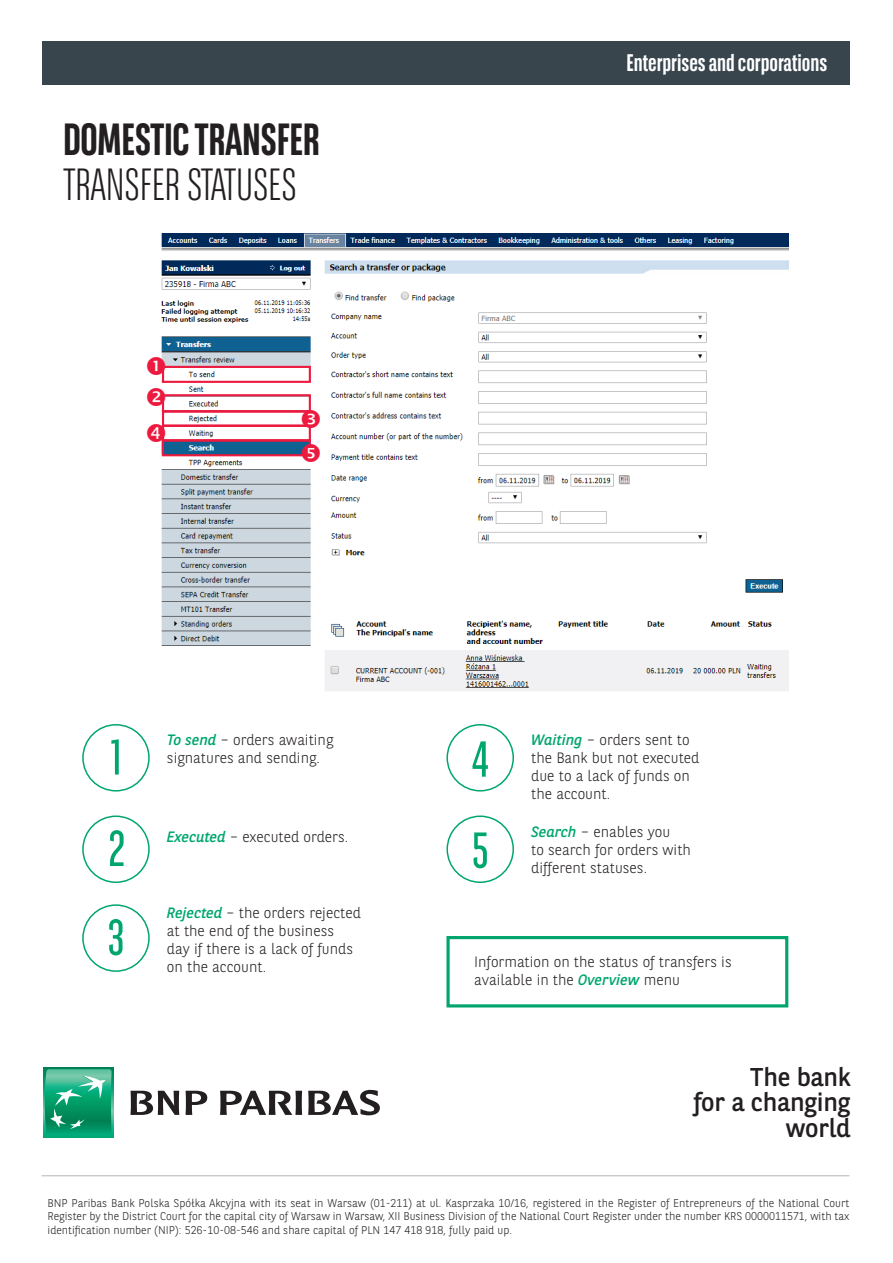
<style>
.page{position:relative;width:893px;height:1263px;background:#fff}
.page>*{position:absolute;margin:0;border:0;box-sizing:border-box;transform-origin:0 0}
.t1{font:50.4px "BNPP Sans Condensed";color:#00a66e}
.t2{font:700 45px/45px "BNPP Sans Condensed";letter-spacing:-.01em;color:#231f20}
.t3{font:25.65px/25.7px "BNPP Sans";letter-spacing:-.01em;color:#231f20;text-align:right}
.t4{font:700 24px "BNPP Sans Condensed";color:#fff}
.t5{font:300 15px/18px "BNPP Sans";color:#231f20}
.t6{font:300 11.25px/13.5px "BNPP Sans";color:#231f20;text-align:justify}
.s1{font-weight:300}
.s2{font-weight:400;font-style:italic;color:#00a66e}
</style>
<div class="page">
<svg style="left:43px;top:1068px;width:70px;height:69px"></svg>
<svg style="left:45px;top:1069px;width:67px;height:66px"></svg>
<svg style="left:130px;top:1091px;width:49px;height:24px"></svg>
<svg style="left:186px;top:1091px;width:21px;height:24px"></svg>
<svg style="left:220px;top:1091px;width:82px;height:24px"></svg>
<svg style="left:308px;top:1090px;width:72px;height:25px"></svg>
<hr style="left:41px;top:1175px;width:808px;height:1px;background:#bcbdc0">
<svg style="left:82px;top:724px;width:68px;height:67px"></svg>
<svg style="left:446px;top:724px;width:68px;height:67px"></svg>
<svg style="left:446px;top:815px;width:68px;height:68px"></svg>
<svg style="left:82px;top:904px;width:68px;height:68px"></svg>
<svg style="left:82px;top:815px;width:68px;height:68px"></svg>
<div style="left:43px;top:41px;width:807px;height:44px;background:#38454d"></div>
<div style="left:446px;top:936px;width:342px;height:71px;border:3px solid #00a66e"></div>
<img style="left:162px;top:233px;width:626px;height:458px">
<div style="left:162px;top:366px;width:149px;height:17px;border:2px solid #ed1a40"></div>
<div style="left:162px;top:394px;width:149px;height:18px;border:2px solid #ed1a40"></div>
<div style="left:162px;top:410px;width:149px;height:17px;border:2px solid #ed1a40"></div>
<div style="left:162px;top:424px;width:149px;height:18px;border:2px solid #ed1a40"></div>
<div style="left:162px;top:439px;width:149px;height:17px;border:2px solid #ed1a40"></div>
<svg style="left:302px;top:410px;width:18px;height:18px"></svg>
<svg style="left:161px;top:357px;width:4px;height:18px"></svg>
<svg style="left:162px;top:388px;width:3px;height:18px"></svg>
<svg style="left:161px;top:423px;width:4px;height:19px"></svg>
<svg style="left:302px;top:444px;width:18px;height:18px"></svg>
<p class="t2" style="left:63px;top:117px;width:258px">DOMESTIC TRANSFER<br><span class="s1">TRANSFER STATUSES</span></p>
<p class="t4" style="left:626px;top:48px;width:202px">Enterprises and corporations</p>
<p class="t5" style="left:167px;top:730px;width:168px"><span class="s2">To send</span> – orders awaiting signatures and sending.</p>
<p class="t1" style="left:110px;top:725px;width:12px">1</p>
<p class="t1" style="left:472px;top:728px;width:18px">4</p>
<p class="t1" style="left:108px;top:817px;width:19px">2</p>
<p class="t5" style="left:167px;top:827px;width:183px"><span class="s2">Executed</span> – executed orders.</p>
<p class="t1" style="left:472px;top:819px;width:18px">5</p>
<p class="t5" style="left:531px;top:730px;width:170px"><span class="s2">Waiting</span> – orders sent to the Bank but not executed due to a lack of funds on the account.</p>
<p class="t5" style="left:531px;top:822px;width:161px"><span class="s2">Search</span> – enables you<br>to search for orders with different statuses.</p>
<p class="t1" style="left:108px;top:906px;width:18px">3</p>
<p class="t5" style="left:167px;top:903px;width:196px"><span class="s2">Rejected</span> – the orders rejected at the end of the business<br>day if there is a lack of funds on the account.</p>
<p class="t5" style="left:474px;top:952px;width:259px">Information on the status of transfers is available in the <span class="s2">Overview</span> menu</p>
<p class="t3" style="left:693px;top:1063px;width:159px">The bank<br>for a changing world</p>
<p class="t6" style="left:48px;top:1195px;width:803px">BNP Paribas Bank Polska Spółka Akcyjna with its seat in Warsaw (01-211) at ul. Kasprzaka 10/16, registered in the Register of Entrepreneurs of the National Court Register by the District Court for the capital city of Warsaw in Warsaw, XII Business Division of the National Court Register under the number KRS 0000011571, with tax identification number (NIP): 526-10-08-546 and share capital of PLN 147 418 918, fully paid up.</p>
</div>
